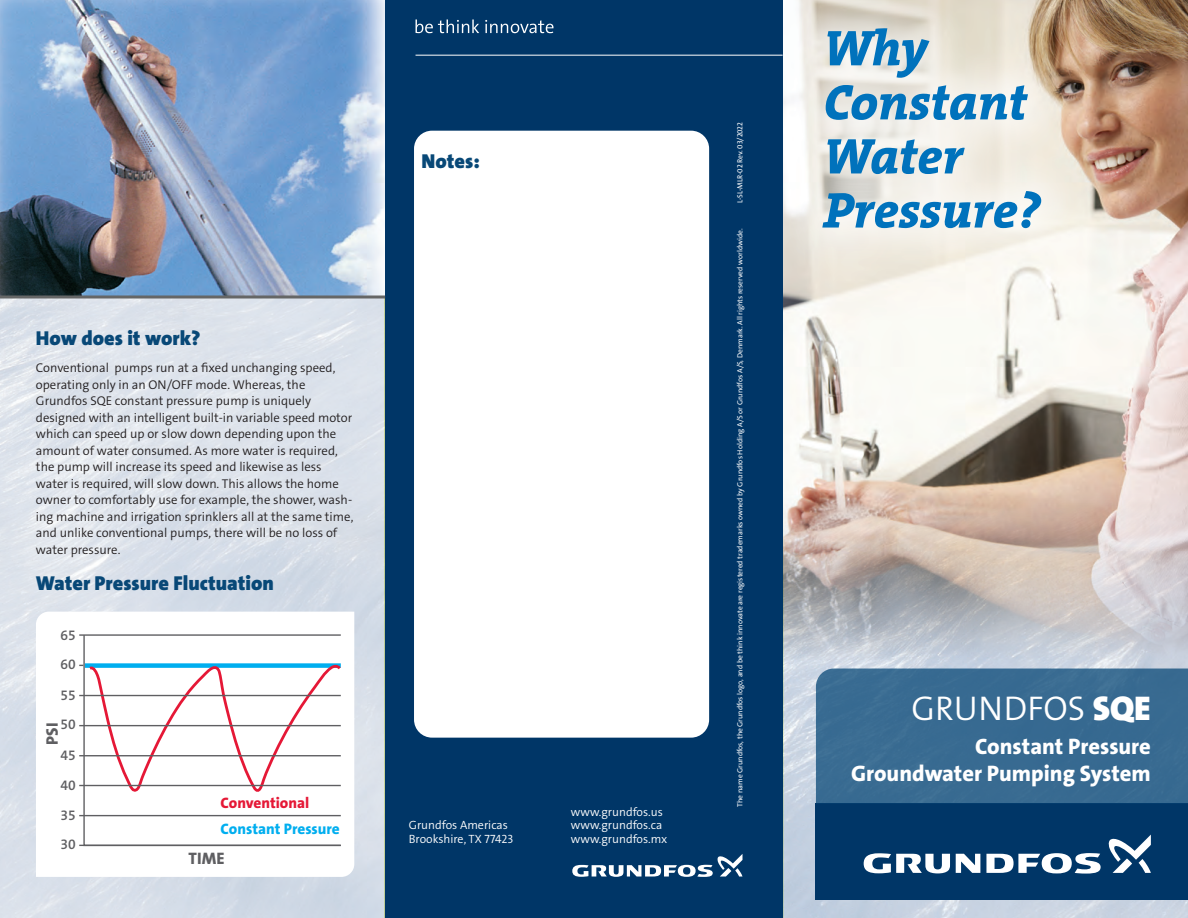
<style>
.page{position:relative;width:1188px;height:918px;background:#fff}
.page>*{position:absolute;margin:0;border:0;box-sizing:border-box;transform-origin:0 0}
.t1{font:50.7px "Grundfos The Serif OT 8 XB Italic";color:#0072bc}
.t2{font:34.5px "Grundfos The Sans V2 OT 4 SL";color:#fff}
.t3{font:22.5px "Grundfos The Sans V2 OT 8 XB";color:#fff}
.Brødtekst{font:20.25px "The Sans Grundfos 9 BL";color:#084877}
.Brødtekst-2{font:16.65px "Grundfos The Sans OT 8 XB";color:#5f5f62}
.Brødtekst-3{font:15.3px "Grundfos The Sans OT 8 XB";color:#00aeef}
.Brødtekst-4{font:15.3px "Grundfos The Sans OT 8 XB";color:#e51836}
.Brødtekst-5{font:13.95px "Grundfos The Sans OT 6 SB";color:#5f5f62}
.Brødtekst-6{font:12.75px/16.5px "Grundfos The Sans OT 4 SL";color:#231f20}
.t4{font:12px "Grundfos The Sans V2 OT 4 SL";color:#fff}
.t5{font:7.5px "Grundfos The Sans V2 OT 5 R";color:#fff}
.s1{font-family:"Grundfos The Sans V2 OT 9 BL"}
</style>
<div class="page">
<img style="left:0;top:0;width:385px;height:918px">
<img style="left:783px;top:660px;width:405px;height:258px">
<img style="left:783px;top:0;width:405px;height:660px">
<div style="left:816px;top:804px;width:372px;height:96px;background:#003667"></div>
<div style="left:816px;top:669px;width:372px;height:135px;background:#386a91"></div>
<div style="left:385px;top:0;width:398px;height:918px;background:#003667"></div>
<svg style="left:956px;top:854px;width:24px;height:19px"></svg>
<svg style="left:864px;top:853px;width:86px;height:20px"></svg>
<svg style="left:986px;top:853px;width:115px;height:21px"></svg>
<svg style="left:1108px;top:835px;width:43px;height:38px"></svg>
<svg style="left:572px;top:854px;width:171px;height:23px"></svg>
<hr style="left:416px;top:55px;width:367px;height:1px;background:#fff">
<svg style="left:416px;top:19px;width:63px;height:14px"></svg>
<svg style="left:485px;top:20px;width:69px;height:13px"></svg>
<div style="left:779px;top:0;width:306px;height:272px;background:#fff;opacity:.65"></div>
<svg style="left:36px;top:612px;width:318px;height:265px"></svg>
<svg style="left:83px;top:634px;width:259px;height:213px"></svg>
<hr style="left:79px;top:634px;width:262px;height:2px;background:#5f5f62">
<svg style="left:79px;top:662px;width:265px;height:133px"></svg>
<hr style="left:79px;top:695px;width:262px;height:1px;background:#5f5f62">
<hr style="left:79px;top:725px;width:262px;height:1px;background:#5f5f62">
<hr style="left:79px;top:755px;width:262px;height:1px;background:#5f5f62">
<hr style="left:79px;top:785px;width:262px;height:1px;background:#5f5f62">
<hr style="left:79px;top:815px;width:262px;height:1px;background:#5f5f62">
<hr style="left:79px;top:845px;width:262px;height:1px;background:#5f5f62">
<img style="left:0;top:0;width:384px;height:296px">
<hr style="left:0;top:296px;width:385px;height:2px;background:#656666">
<div style="left:414px;top:131px;width:295px;height:607px;background:#fff;border-radius:18px"></div>
<p class="Brødtekst" style="left:422px;top:151px;width:60px">Notes:</p>
<p class="Brødtekst" style="left:36px;top:327px;width:166px">How does it work?</p>
<p class="Brødtekst-6" style="left:36px;top:360px;width:319px">Conventional pumps run at a fixed unchanging speed, operating only in an ON/OFF mode. Whereas, the Grundfos SQE constant pressure pump is uniquely designed with an intelligent built-in variable speed motor which can speed up or slow down depending upon the amount of water consumed. As more water is required, the pump will increase its speed and likewise as less water is required, will slow down. This allows the home owner to comfortably use for example, the shower, wash&shy;ing machine and irrigation sprinklers all at the same time, and unlike conventional pumps, there will be no loss of water pressure.</p>
<p class="Brødtekst" style="left:36px;top:572px;width:240px">Water Pressure Fluctuation</p>
<p class="Brødtekst-5" style="left:61px;top:626px;width:17px">65</p>
<p class="Brødtekst-5" style="left:61px;top:656px;width:17px">60</p>
<p class="Brødtekst-5" style="left:61px;top:686px;width:17px">55</p>
<p class="Brødtekst-5" style="left:61px;top:716px;width:17px">50</p>
<p class="Brødtekst-5" style="left:61px;top:746px;width:17px">45</p>
<p class="Brødtekst-5" style="left:61px;top:776px;width:17px">40</p>
<p class="Brødtekst-5" style="left:61px;top:806px;width:17px">35</p>
<p class="Brødtekst-5" style="left:61px;top:836px;width:17px">30</p>
<p class="Brødtekst-2" style="left:41px;top:745px;width:23px;rotate:-90deg">PSI</p>
<p class="Brødtekst-4" style="left:221px;top:793px;width:90px">Conventional</p>
<p class="Brødtekst-3" style="left:221px;top:819px;width:121px">Constant Pressure</p>
<p class="Brødtekst-2" style="left:189px;top:848px;width:37px">TIME</p>
<p class="t4" style="left:571px;top:804px;width:93px">www.grundfos.us</p>
<p class="t4" style="left:409px;top:818px;width:101px">Grundfos Americas</p>
<p class="t4" style="left:571px;top:818px;width:93px">www.grundfos.ca</p>
<p class="t4" style="left:409px;top:831px;width:106px">Brookshire, TX 77423</p>
<p class="t4" style="left:571px;top:831px;width:98px">www.grundfos.mx</p>
<p class="t5" style="left:735px;top:203px;width:83px;rotate:-90deg">L-SL-MLR-02 Rev. 03/2022</p>
<p class="t5" style="left:735px;top:807px;width:580px;rotate:-90deg">The name Grundfos, the Grundfos logo, and be think innovate are registered trademarks owned by Grundfos Holding A/S or Grundfos A/S, Denmark. All rights reserved worldwide.</p>
<p class="t1" style="left:824px;top:16px;width:106px">Why</p>
<p class="t1" style="left:824px;top:70px;width:205px">Constant</p>
<p class="t1" style="left:824px;top:124px;width:141px">Water</p>
<p class="t1" style="left:824px;top:178px;width:218px">Pressure?</p>
<p class="t2" style="left:911px;top:686px;width:241px">GRUNDFOS <span class="s1">SQE</span></p>
<p class="t3" style="left:975px;top:732px;width:177px">Constant Pressure</p>
<p class="t3" style="left:851px;top:759px;width:301px">Groundwater Pumping System</p>
</div>
